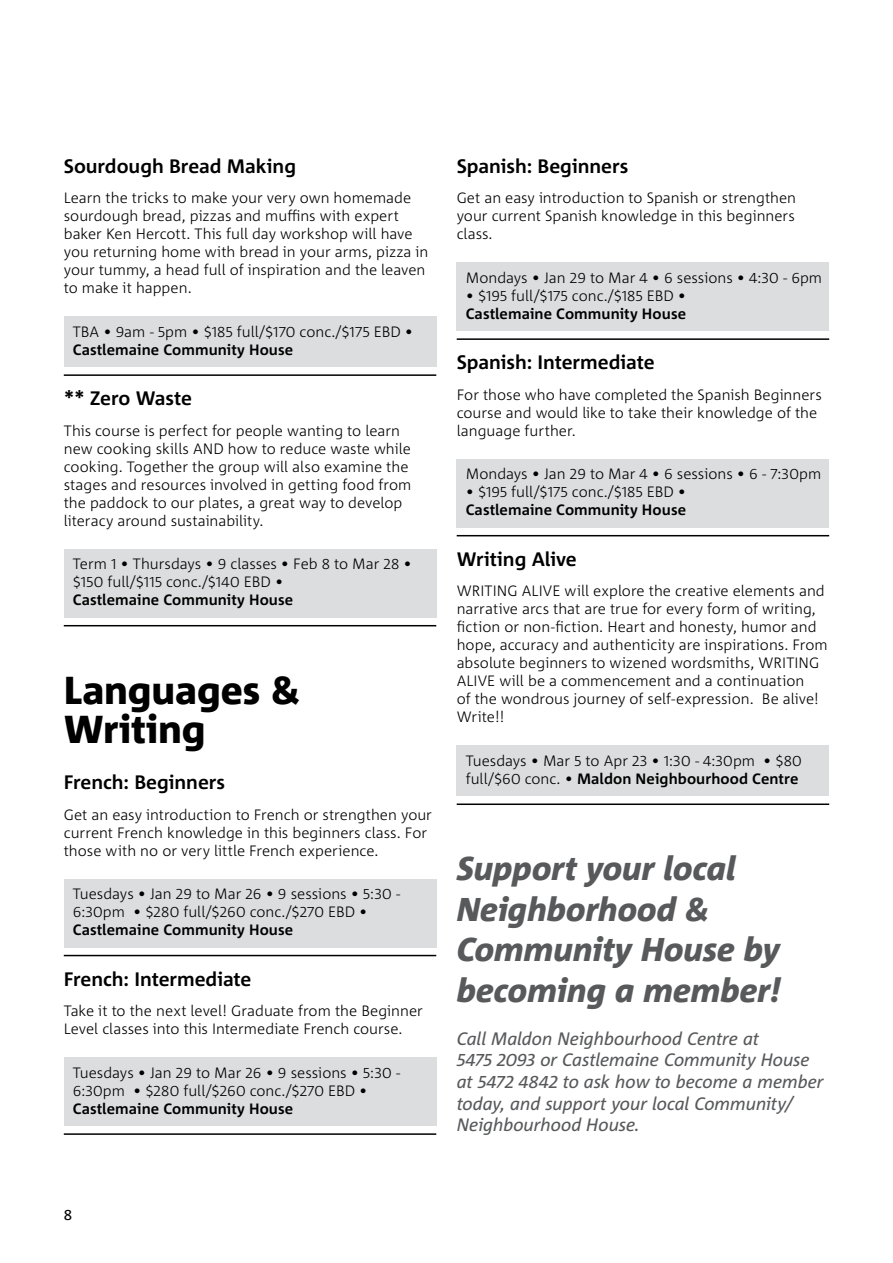
<style>
.page{position:relative;width:893px;height:1263px;background:#fff}
.page>*{position:absolute;margin:0;border:0;box-sizing:border-box;transform-origin:0 0}
.t1{font:800 39px/39px "Corpid C1";letter-spacing:-.005em;color:#000}
.t2{font:italic 800 33px/40.5px "Corpid C1";letter-spacing:-.005em;color:#58595b}
.t3{font:700 19.5px "Corpid C1";letter-spacing:-.005em;color:#000}
.t4{font:italic 18px/21.6px "Corpid C1";letter-spacing:-.01em;color:#58595b}
.t5{font:300 15px/18px "Corpid C1";color:#000}
.t6{font:700 15px "Corpid C1";letter-spacing:.005em;color:#000}
.t7{font:15px "Corpid C1";color:#000}
.s1{font-weight:700}
</style>
<div class="page">
<div style="left:64px;top:317px;width:372px;height:50px;background:#dcddde"></div>
<hr style="left:64px;top:374px;width:372px;height:2px;background:#000">
<div style="left:64px;top:549px;width:372px;height:68px;background:#dcddde"></div>
<hr style="left:64px;top:625px;width:372px;height:1px;background:#000">
<div style="left:64px;top:879px;width:372px;height:68px;background:#dcddde"></div>
<hr style="left:64px;top:955px;width:372px;height:1px;background:#000">
<div style="left:64px;top:1057px;width:372px;height:68px;background:#dcddde"></div>
<hr style="left:64px;top:1133px;width:372px;height:2px;background:#000">
<div style="left:457px;top:263px;width:372px;height:68px;background:#dcddde"></div>
<hr style="left:457px;top:338px;width:372px;height:2px;background:#000">
<div style="left:457px;top:459px;width:372px;height:68px;background:#dcddde"></div>
<hr style="left:457px;top:535px;width:372px;height:1px;background:#000">
<div style="left:457px;top:746px;width:372px;height:50px;background:#dcddde"></div>
<hr style="left:457px;top:803px;width:372px;height:2px;background:#000">
<h3 class="t3" style="left:64px;top:153px;width:234px">Sourdough Bread Making</h3>
<p class="t5" style="left:64px;top:189px;width:366px">Learn the tricks to make your very own homemade sourdough bread, pizzas and muffins with expert baker Ken Hercott. This full day workshop will have you returning home with bread in your arms, pizza in your tummy, a head full of inspiration and the leaven to make it happen.</p>
<p class="t5" style="left:73px;top:322px;width:342px">TBA • 9am - 5pm • $185 full/$170 conc./$175 EBD •</p>
<p class="t6" style="left:73px;top:340px;width:222px">Castlemaine Community House</p>
<h3 class="t3" style="left:64px;top:386px;width:130px">** Zero Waste</h3>
<p class="t5" style="left:64px;top:421px;width:349px">This course is perfect for people wanting to learn new cooking skills AND how to reduce waste while cooking. Together the group will also examine the stages and resources involved in getting food from the paddock to our plates, a great way to develop literacy around sustainability.</p>
<p class="t5" style="left:73px;top:555px;width:340px">Term 1 • Thursdays • 9 classes • Feb 8 to Mar 28 • $150 full/$115 conc./$140 EBD •</p>
<p class="t6" style="left:73px;top:591px;width:222px">Castlemaine Community House</p>
<h1 class="t1" style="left:64px;top:670px;width:238px">Languages &amp;<br>Writing</h1>
<h3 class="t3" style="left:64px;top:770px;width:163px">French: Beginners</h3>
<p class="t5" style="left:64px;top:805px;width:370px">Get an easy introduction to French or strengthen your current French knowledge in this beginners class. For those with no or very little French experience.</p>
<p class="t5" style="left:73px;top:884px;width:329px">Tuesdays • Jan 29 to Mar 26 • 9 sessions • 5:30 -<br>6:30pm • $280 full/$260 conc./$270 EBD •</p>
<p class="t6" style="left:73px;top:920px;width:222px">Castlemaine Community House</p>
<h3 class="t3" style="left:64px;top:966px;width:189px">French: Intermediate</h3>
<p class="t5" style="left:64px;top:1001px;width:361px">Take it to the next level! Graduate from the Beginner<br>Level classes into this Intermediate French course.</p>
<p class="t5" style="left:73px;top:1063px;width:329px">Tuesdays • Jan 29 to Mar 26 • 9 sessions • 5:30 -<br>6:30pm • $280 full/$260 conc./$270 EBD •</p>
<p class="t6" style="left:73px;top:1099px;width:222px">Castlemaine Community House</p>
<h3 class="t3" style="left:457px;top:153px;width:173px">Spanish: Beginners</h3>
<p class="t5" style="left:457px;top:189px;width:341px;text-align:justify">Get an easy introduction to Spanish or strengthen your current Spanish knowledge in this beginners class.</p>
<p class="t5" style="left:466px;top:268px;width:358px">Mondays • Jan 29 to Mar 4 • 6 sessions • 4:30 - 6pm</p>
<p class="t5" style="left:466px;top:286px;width:222px">• $195 full/$175 conc./$185 EBD •</p>
<p class="t6" style="left:466px;top:304px;width:222px">Castlemaine Community House</p>
<h3 class="t3" style="left:457px;top:350px;width:199px">Spanish: Intermediate</h3>
<p class="t5" style="left:457px;top:385px;width:367px">For those who have completed the Spanish Beginners course and would like to take their knowledge of the language further.</p>
<p class="t5" style="left:466px;top:465px;width:357px">Mondays • Jan 29 to Mar 4 • 6 sessions • 6 - 7:30pm</p>
<p class="t5" style="left:466px;top:483px;width:222px">• $195 full/$175 conc./$185 EBD •</p>
<p class="t6" style="left:466px;top:501px;width:222px">Castlemaine Community House</p>
<h3 class="t3" style="left:457px;top:546px;width:121px">Writing Alive</h3>
<p class="t5" style="left:457px;top:582px;width:372px">WRITING ALIVE will explore the creative elements and narrative arcs that are true for every form of writing, fiction or non-fiction. Heart and honesty, humor and hope, accuracy and authenticity are inspirations. From absolute beginners to wizened wordsmiths, WRITING ALIVE will be a commencement and a continuation<br>of the wondrous journey of self-expression. Be alive!<br>Write!!</p>
<p class="t5" style="left:466px;top:751px;width:338px">Tuesdays • Mar 5 to Apr 23 • 1:30 - 4:30pm • $80 full/$60 conc. • <span class="s1">Maldon Neighbourhood Centre</span></p>
<h2 class="t2" style="left:457px;top:848px;width:326px">Support your local<br>Neighborhood &amp;<br>Community House by becoming a member!</h2>
<p class="t4" style="left:457px;top:1027px;width:368px">Call Maldon Neighbourhood Centre at<br>5475 2093 or Castlemaine Community House at 5472 4842 to ask how to become a member today, and support your local Community/ Neighbourhood House.</p>
<p class="t7" style="left:64px;top:1206px;width:10px">8</p>
</div>
